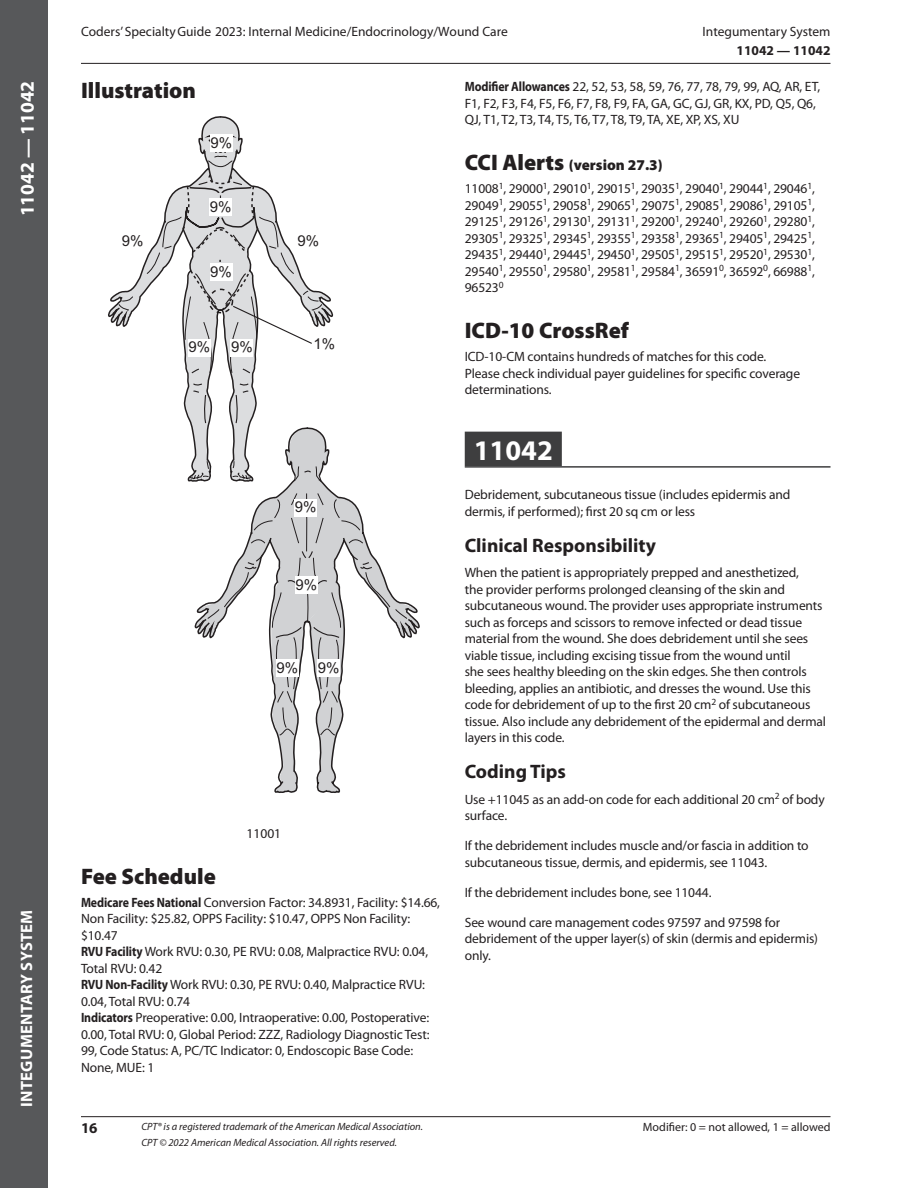
<style>
.page{position:relative;width:918px;height:1188px;background:#fff}
.page>*{position:absolute;margin:0;border:0;box-sizing:border-box;transform-origin:0 0}
.Code_Line{font:700 28.5px "Myriad Pro";color:#fff}
.Fee_Schedule{font:900 22.5px "Myriad Pro";color:#231f20}
.t1{font:700 19.5px "Myriad Pro";color:#231f20}
.t2{font:700 19.5px "Myriad Pro";color:#fff}
.t3{font:700 16.5px "Myriad Pro";color:#fff}
.t4{font:15px "Arial";color:#231f20}
.t5{font:900 15px "Myriad Pro";color:#231f20}
.t6{font:700 15px "Myriad Pro";color:#231f20}
.Body{font:13.5px/16.5px "Myriad Pro";letter-spacing:-.01em;color:#231f20}
.Crossref_number{font:13.5px/16.5px "Myriad Pro";letter-spacing:-.01em;color:#231f20}
.t7{font:700 13.5px "Myriad Pro";color:#231f20}
.Figure_caption{font:13.5px "Myriad Pro";color:#231f20}
.t8{font:12px "Myriad Pro";color:#231f20}
.t9{font:italic 10.5px "Myriad Pro";color:#231f20}
.s1{font-weight:700}
.s2{font-size:22.5px}
</style>
<div class="page">
<hr style="left:81px;top:63px;width:750px;height:1px;background:#231f20">
<hr style="left:81px;top:1116px;width:750px;height:1px;background:#231f20">
<div style="left:0;top:0;width:47px;height:1188px;background:#57585a"></div>
<svg style="left:108px;top:116px;width:312px;height:677px"></svg>
<div style="left:465px;top:432px;width:97px;height:34px;background:#3e3e3f"></div>
<hr style="left:465px;top:466px;width:366px;height:2px;background:#3e3e3f">
<h3 class="t2" style="left:14px;top:216px;width:137px;rotate:-90deg">11042 — 11042</h3>
<p class="t3" style="left:16px;top:1107px;width:198px;rotate:-90deg">Integumentary System</p>
<p class="Body" style="left:81px;top:23px;width:428px">Coders’ Specialty Guide 2023: Internal Medicine/Endocrinology/Wound Care</p>
<p class="Body" style="left:703px;top:23px;width:129px">Integumentary System</p>
<p class="t7" style="left:737px;top:42px;width:95px">11042 — 11042</p>
<h1 class="Fee_Schedule" style="left:81px;top:75px;width:117px">Illustration</h1>
<p class="t4" style="left:210px;top:133px;width:23px">9%</p>
<p class="t4" style="left:210px;top:197px;width:23px">9%</p>
<p class="t4" style="left:122px;top:231px;width:23px">9%</p>
<p class="t4" style="left:297px;top:231px;width:23px">9%</p>
<p class="t4" style="left:210px;top:262px;width:23px">9%</p>
<p class="t4" style="left:188px;top:337px;width:23px">9%</p>
<p class="t4" style="left:231px;top:337px;width:23px">9%</p>
<p class="t4" style="left:314px;top:334px;width:23px">1%</p>
<p class="t4" style="left:295px;top:497px;width:23px">9%</p>
<p class="t4" style="left:295px;top:575px;width:23px">9%</p>
<p class="t4" style="left:276px;top:658px;width:23px">9%</p>
<p class="t4" style="left:318px;top:658px;width:23px">9%</p>
<p class="Figure_caption" style="left:247px;top:825px;width:36px">11001</p>
<p class="Fee_Schedule" style="left:81px;top:861px;width:136px">Fee Schedule</p>
<p class="Body" style="left:81px;top:894px;width:361px"><span class="s1">Medicare Fees National</span> Conversion Factor: 34.8931, Facility: $14.66,<br>Non Facility: $25.82, OPPS Facility: $10.47, OPPS Non Facility: $10.47</p>
<p class="Body" style="left:81px;top:943px;width:349px"><span class="s1">RVU Facility</span> Work RVU: 0.30, PE RVU: 0.08, Malpractice RVU: 0.04,<br>Total RVU: 0.42</p>
<p class="Body" style="left:81px;top:976px;width:346px"><span class="s1">RVU Non-Facility</span> Work RVU: 0.30, PE RVU: 0.40, Malpractice RVU:<br>0.04, Total RVU: 0.74</p>
<p class="Body" style="left:81px;top:1009px;width:350px"><span class="s1">Indicators</span> Preoperative: 0.00, Intraoperative: 0.00, Postoperative:<br>0.00, Total RVU: 0, Global Period: ZZZ, Radiology Diagnostic Test:<br>99, Code Status: A, PC/TC Indicator: 0, Endoscopic Base Code:<br>None, MUE: 1</p>
<p class="Crossref_number" style="left:465px;top:78px;width:357px"><span class="s1">Modifier Allowances</span> 22, 52, 53, 58, 59, 76, 77, 78, 79, 99, AQ, AR, ET,<br>F1, F2, F3, F4, F5, F6, F7, F8, F9, FA, GA, GC, GJ, GR, KX, PD, Q5, Q6,<br>QJ, T1, T2, T3, T4, T5, T6, T7, T8, T9, TA, XE, XP, XS, XU</p>
<h1 class="t5" style="left:465px;top:155px;width:200px"><span class="s2">CCI Alerts</span> (version 27.3)</h1>
<p class="Body" style="left:465px;top:180px;width:352px;text-align:justify">11008<sup>1</sup>, 29000<sup>1</sup>, 29010<sup>1</sup>, 29015<sup>1</sup>, 29035<sup>1</sup>, 29040<sup>1</sup>, 29044<sup>1</sup>, 29046<sup>1</sup>, 29049<sup>1</sup>, 29055<sup>1</sup>, 29058<sup>1</sup>, 29065<sup>1</sup>, 29075<sup>1</sup>, 29085<sup>1</sup>, 29086<sup>1</sup>, 29105<sup>1</sup>, 29125<sup>1</sup>, 29126<sup>1</sup>, 29130<sup>1</sup>, 29131<sup>1</sup>, 29200<sup>1</sup>, 29240<sup>1</sup>, 29260<sup>1</sup>, 29280<sup>1</sup>, 29305<sup>1</sup>, 29325<sup>1</sup>, 29345<sup>1</sup>, 29355<sup>1</sup>, 29358<sup>1</sup>, 29365<sup>1</sup>, 29405<sup>1</sup>, 29425<sup>1</sup>, 29435<sup>1</sup>, 29440<sup>1</sup>, 29445<sup>1</sup>, 29450<sup>1</sup>, 29505<sup>1</sup>, 29515<sup>1</sup>, 29520<sup>1</sup>, 29530<sup>1</sup>, 29540<sup>1</sup>, 29550<sup>1</sup>, 29580<sup>1</sup>, 29581<sup>1</sup>, 29584<sup>1</sup>, 36591<sup>0</sup>, 36592<sup>0</sup>, 66988<sup>1</sup>, 96523<sup>0</sup></p>
<h1 class="Fee_Schedule" style="left:465px;top:315px;width:166px">ICD-10 CrossRef</h1>
<p class="Crossref_number" style="left:465px;top:348px;width:337px">ICD-10-CM contains hundreds of matches for this code.<br>Please check individual payer guidelines for specific coverage determinations.</p>
<p class="Code_Line" style="left:474px;top:432px;width:81px">11042</p>
<p class="Body" style="left:465px;top:486px;width:327px">Debridement, subcutaneous tissue (includes epidermis and dermis, if performed); first 20 sq cm or less</p>
<h2 class="t1" style="left:465px;top:532px;width:193px">Clinical Responsibility</h2>
<p class="Body" style="left:465px;top:564px;width:363px">When the patient is appropriately prepped and anesthetized,<br>the provider performs prolonged cleansing of the skin and subcutaneous wound. The provider uses appropriate instruments such as forceps and scissors to remove infected or dead tissue material from the wound. She does debridement until she sees viable tissue, including excising tissue from the wound until<br>she sees healthy bleeding on the skin edges. She then controls bleeding, applies an antibiotic, and dresses the wound. Use this code for debridement of up to the first 20 cm<sup>2</sup> of subcutaneous tissue. Also include any debridement of the epidermal and dermal layers in this code.</p>
<h2 class="t1" style="left:465px;top:759px;width:103px">Coding Tips</h2>
<p class="Body" style="left:465px;top:791px;width:362px">Use +11045 as an add-on code for each additional 20 cm<sup>2</sup> of body surface.</p>
<p class="Body" style="left:465px;top:837px;width:345px">If the debridement includes muscle and/or fascia in addition to subcutaneous tissue, dermis, and epidermis, see 11043.</p>
<p class="Body" style="left:465px;top:884px;width:248px">If the debridement includes bone, see 11044.</p>
<p class="Body" style="left:465px;top:914px;width:355px">See wound care management codes 97597 and 97598 for debridement of the upper layer(s) of skin (dermis and epidermis) only.</p>
<p class="t6" style="left:81px;top:1118px;width:18px">16</p>
<p class="t9" style="left:141px;top:1120px;width:283px">CPT® is a registered trademark of the American Medical Association.</p>
<p class="t8" style="left:643px;top:1120px;width:189px">Modifier: 0 = not allowed, 1 = allowed</p>
<p class="t9" style="left:141px;top:1136px;width:257px">CPT © 2022 American Medical Association. All rights reserved.</p>
</div>
